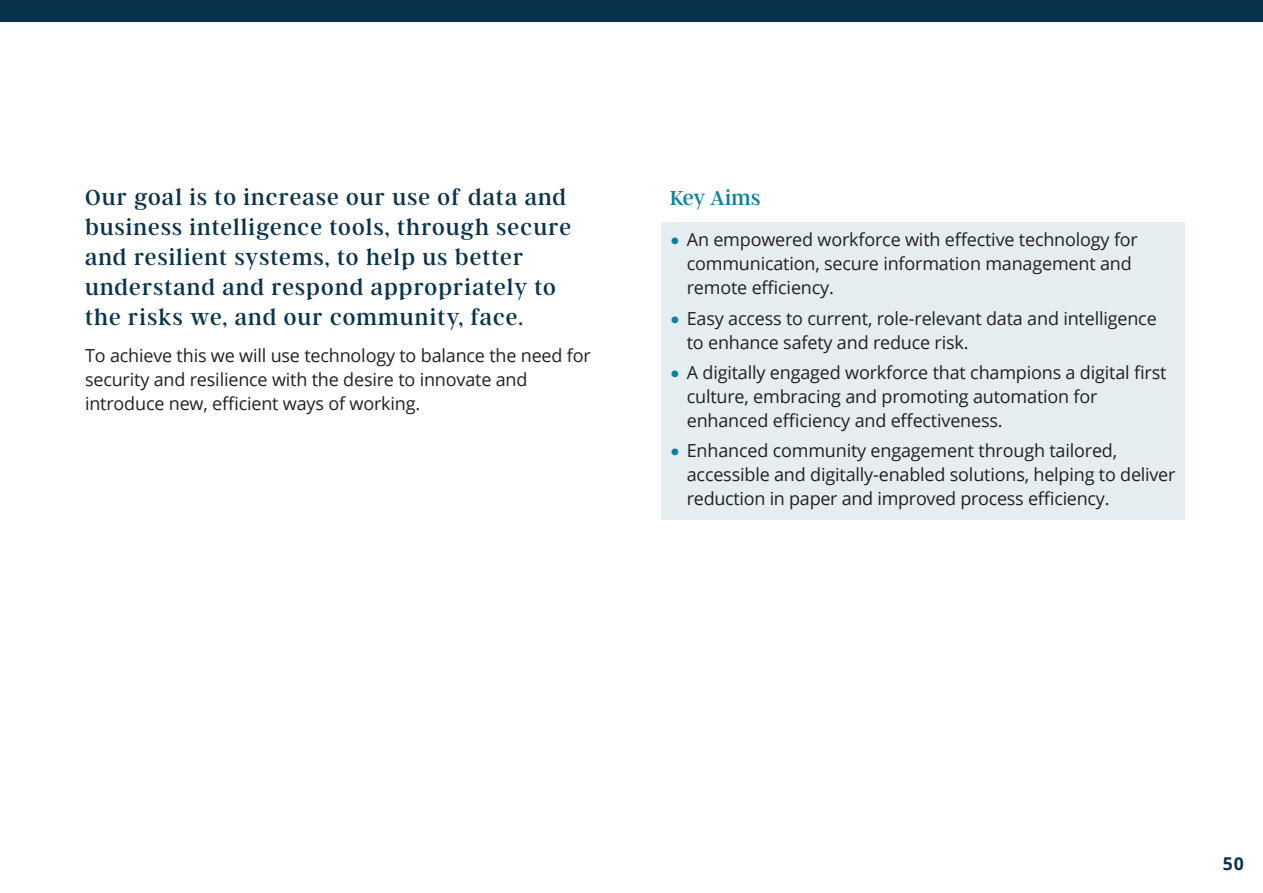
<style>
.page{position:relative;width:1263px;height:893px;background:#fff}
.page>*{position:absolute;margin:0;border:0;box-sizing:border-box;transform-origin:0 0}
.t1{font:24px/30px "Argent CF";letter-spacing:.045em;color:#09334d}
.t2{font:22.5px "Argent CF";color:#0a819c}
.t3{font:18px/24px "Open Sans";letter-spacing:-.01em;color:#231f20}
.t4{font:700 17.7px "Open Sans";color:#09334d}
.s1{font-family:"League Spartan";font-weight:100;color:#0a819c}
</style>
<div class="page">
<div style="left:661px;top:222px;width:524px;height:298px;background:#e5edf1"></div>
<div style="left:0;top:0;width:1263px;height:21px;background:#09334d"></div>
<h1 class="t1" style="left:85px;top:183px;width:487px">Our goal is to increase our use of data and business intelligence tools, through secure and resilient systems, to help us better understand and respond appropriately to the risks we, and our community, face.</h1>
<p class="t3" style="left:85px;top:343px;width:507px">To achieve this we will use technology to balance the need for security and resilience with the desire to innovate and introduce new, efficient ways of working.</p>
<p class="t2" style="left:670px;top:186px;width:92px">Key Aims</p>
<p class="t3" style="left:687px;top:227px;width:453px;text-indent:-17px"><span class="s1">∙</span> An empowered workforce with effective technology for communication, secure information management and remote efficiency.</p>
<p class="t3" style="left:687px;top:306px;width:471px;text-indent:-17px"><span class="s1">∙</span> Easy access to current, role-relevant data and intelligence to enhance safety and reduce risk.</p>
<p class="t3" style="left:687px;top:360px;width:481px;text-indent:-17px"><span class="s1">∙</span> A digitally engaged workforce that champions a digital first culture, embracing and promoting automation for enhanced efficiency and effectiveness.</p>
<p class="t3" style="left:687px;top:438px;width:490px;text-indent:-17px"><span class="s1">∙</span> Enhanced community engagement through tailored, accessible and digitally-enabled solutions, helping to deliver reduction in paper and improved process efficiency.</p>
<p class="t4" style="left:1223px;top:851px;width:23px">50</p>
</div>
